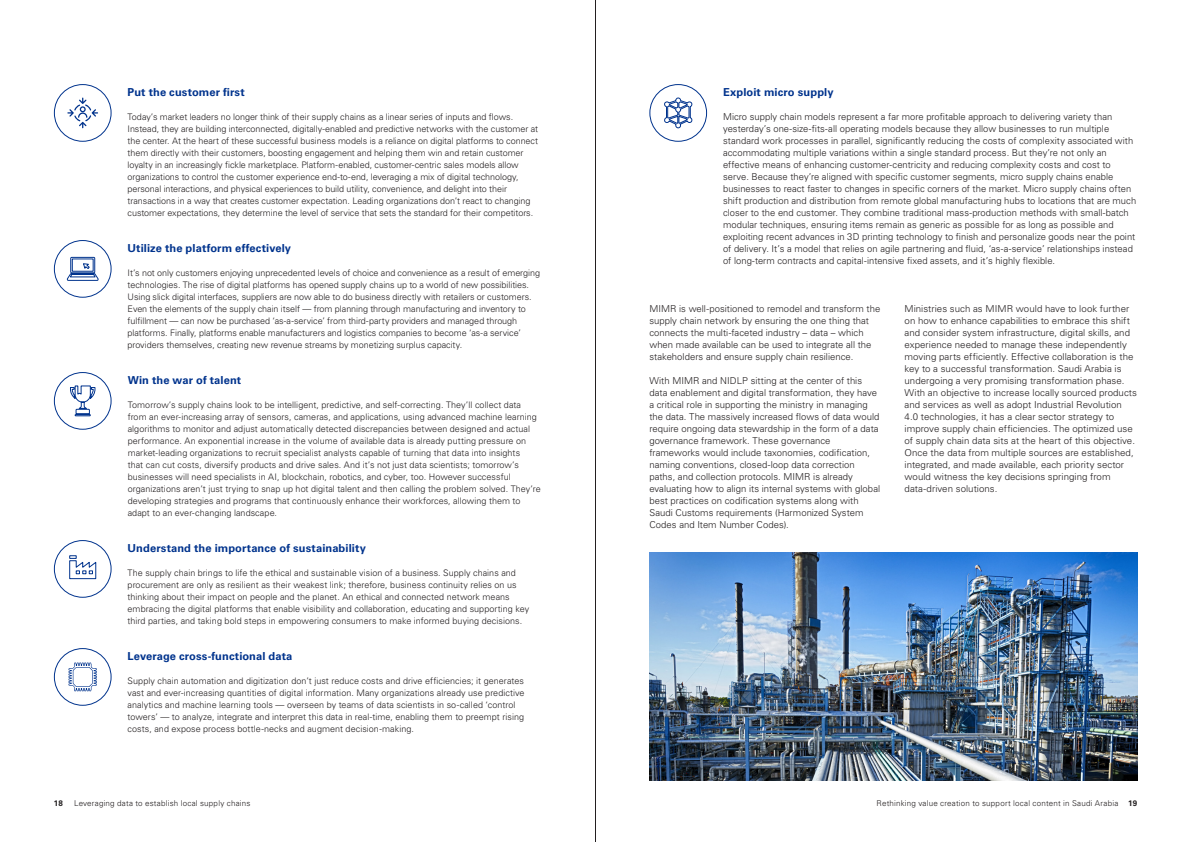
<style>
.page{position:relative;width:1191px;height:842px;background:#fff}
.page>*{position:absolute;margin:0;border:0;box-sizing:border-box;transform-origin:0 0}
.t1{font:700 11px "Univers LT Std";letter-spacing:.01em;color:#00338d}
.t2{font:300 9.5px/12px "Univers LT Std";color:#231f20}
.t3{font:300 9px/12px "Univers LT Std";color:#231f20}
.t4{font:300 8px "Univers LT Std";letter-spacing:.025em;color:#231f20}
.t5{font:700 8px "Univers LT Std";color:#231f20}
.s1{font-weight:700}
</style>
<div class="page">
<img style="left:649px;top:552px;width:488px;height:228px">
<div style="left:54px;top:84px;width:58px;height:58px;border:1px solid #00338d;border-radius:50%"></div>
<svg style="left:67px;top:97px;width:31px;height:31px"></svg>
<div style="left:54px;top:240px;width:58px;height:58px;border:1px solid #00338d;border-radius:50%"></div>
<svg style="left:67px;top:257px;width:32px;height:24px"></svg>
<div style="left:54px;top:372px;width:58px;height:58px;border:1px solid #00338d;border-radius:50%"></div>
<svg style="left:70px;top:385px;width:26px;height:32px"></svg>
<div style="left:54px;top:540px;width:58px;height:58px;border:1px solid #00338d;border-radius:50%"></div>
<svg style="left:69px;top:555px;width:28px;height:25px"></svg>
<div style="left:54px;top:648px;width:58px;height:58px;border:1px solid #00338d;border-radius:50%"></div>
<svg style="left:69px;top:662px;width:28px;height:29px"></svg>
<div style="left:649px;top:84px;width:58px;height:58px;border:1px solid #00338d;border-radius:50%"></div>
<svg style="left:664px;top:98px;width:29px;height:30px"></svg>
<hr style="left:595px;top:0;width:1px;height:842px;background:#231f20">
<p class="t1" style="left:128px;top:86px;width:119px">Put the customer first</p>
<p class="t3" style="left:128px;top:111px;width:412px">Today’s market leaders no longer think of their supply chains as a linear series of inputs and flows.<br>Instead, they are building interconnected, digitally-enabled and predictive networks with the customer at the center. At the heart of these successful business models is a reliance on digital platforms to connect them directly with their customers, boosting engagement and helping them win and retain customer loyalty in an increasingly fickle marketplace. Platform-enabled, customer-centric sales models allow organizations to control the customer experience end-to-end, leveraging a mix of digital technology, personal interactions, and physical experiences to build utility, convenience, and delight into their transactions in a way that creates customer expectation. Leading organizations don’t react to changing customer expectations, they determine the level of service that sets the standard for their competitors.</p>
<p class="t1" style="left:128px;top:242px;width:165px">Utilize the platform effectively</p>
<p class="t3" style="left:128px;top:267px;width:414px">It’s not only customers enjoying unprecedented levels of choice and convenience as a result of emerging technologies. The rise of digital platforms has opened supply chains up to a world of new possibilities.<br>Using slick digital interfaces, suppliers are now able to do business directly with retailers or customers.<br>Even the elements of the supply chain itself — from planning through manufacturing and inventory to fulfillment — can now be purchased ‘as-a-service’ from third-party providers and managed through platforms. Finally, platforms enable manufacturers and logistics companies to become ‘as-a service’ providers themselves, creating new revenue streams by monetizing surplus capacity.</p>
<p class="t1" style="left:128px;top:374px;width:115px">Win the war of talent</p>
<p class="t3" style="left:128px;top:399px;width:414px">Tomorrow’s supply chains look to be intelligent, predictive, and self-correcting. They’ll collect data from an ever-increasing array of sensors, cameras, and applications, using advanced machine learning algorithms to monitor and adjust automatically detected discrepancies between designed and actual performance. An exponential increase in the volume of available data is already putting pressure on market-leading organizations to recruit specialist analysts capable of turning that data into insights<br>that can cut costs, diversify products and drive sales. And it’s not just data scientists; tomorrow’s businesses will need specialists in AI, blockchain, robotics, and cyber, too. However successful organizations aren’t just trying to snap up hot digital talent and then calling the problem solved. They’re developing strategies and programs that continuously enhance their workforces, allowing them to adapt to an ever-changing landscape.</p>
<p class="t1" style="left:128px;top:542px;width:240px">Understand the importance of sustainability</p>
<p class="t3" style="left:128px;top:567px;width:403px">The supply chain brings to life the ethical and sustainable vision of a business. Supply chains and procurement are only as resilient as their weakest link; therefore, business continuity relies on us thinking about their impact on people and the planet. An ethical and connected network means embracing the digital platforms that enable visibility and collaboration, educating and supporting key third parties, and taking bold steps in empowering consumers to make informed buying decisions.</p>
<p class="t1" style="left:128px;top:650px;width:166px">Leverage cross-functional data</p>
<p class="t3" style="left:128px;top:675px;width:398px">Supply chain automation and digitization don’t just reduce costs and drive efficiencies; it generates vast and ever-increasing quantities of digital information. Many organizations already use predictive analytics and machine learning tools — overseen by teams of data scientists in so-called ‘control towers’ — to analyze, integrate and interpret this data in real-time, enabling them to preempt rising costs, and expose process bottle-necks and augment decision-making.</p>
<p class="t1" style="left:723px;top:86px;width:112px">Exploit micro supply</p>
<p class="t2" style="left:723px;top:111px;width:414px">Micro supply chain models represent a far more profitable approach to delivering variety than yesterday’s one-size-fits-all operating models because they allow businesses to run multiple standard work processes in parallel, significantly reducing the costs of complexity associated with accommodating multiple variations within a single standard process. But they’re not only an effective means of enhancing customer-centricity and reducing complexity costs and cost to serve. Because they’re aligned with specific customer segments, micro supply chains enable businesses to react faster to changes in specific corners of the market. Micro supply chains often shift production and distribution from remote global manufacturing hubs to locations that are much closer to the end customer. They combine traditional mass-production methods with small-batch modular techniques, ensuring items remain as generic as possible for as long as possible and exploiting recent advances in 3D printing technology to finish and personalize goods near the point of delivery. It’s a model that relies on agile partnering and fluid, ‘as-a-service’ relationships instead of long-term contracts and capital-intensive fixed assets, and it’s highly flexible.</p>
<p class="t2" style="left:649px;top:303px;width:232px">MIMR is well-positioned to remodel and transform the supply chain network by ensuring the one thing that connects the multi-faceted industry – data – which when made available can be used to integrate all the stakeholders and ensure supply chain resilience.</p>
<p class="t2" style="left:649px;top:375px;width:232px">With MIMR and NIDLP sitting at the center of this data enablement and digital transformation, they have a critical role in supporting the ministry in managing the data. The massively increased flows of data would require ongoing data stewardship in the form of a data governance framework. These governance frameworks would include taxonomies, codification, naming conventions, closed-loop data correction paths, and collection protocols. MIMR is already evaluating how to align its internal systems with global best practices on codification systems along with Saudi Customs requirements (Harmonized System Codes and Item Number Codes).</p>
<p class="t2" style="left:904px;top:303px;width:234px">Ministries such as MIMR would have to look further on how to enhance capabilities to embrace this shift and consider system infrastructure, digital skills, and experience needed to manage these independently moving parts efficiently. Effective collaboration is the key to a successful transformation. Saudi Arabia is undergoing a very promising transformation phase.<br>With an objective to increase locally sourced products and services as well as adopt Industrial Revolution 4.0 technologies, it has a clear sector strategy to improve supply chain efficiencies. The optimized use of supply chain data sits at the heart of this objective.<br>Once the data from multiple sources are established, integrated, and made available, each priority sector would witness the key decisions springing from data-driven solutions.</p>
<p class="t5" style="left:54px;top:798px;width:10px">18</p>
<p class="t4" style="left:74px;top:798px;width:178px">Leveraging data to establish local supply chains</p>
<p class="t4" style="left:876px;top:798px;width:262px">Rethinking value creation to support local content in Saudi Arabia <span class="s1">19</span></p>
</div>
